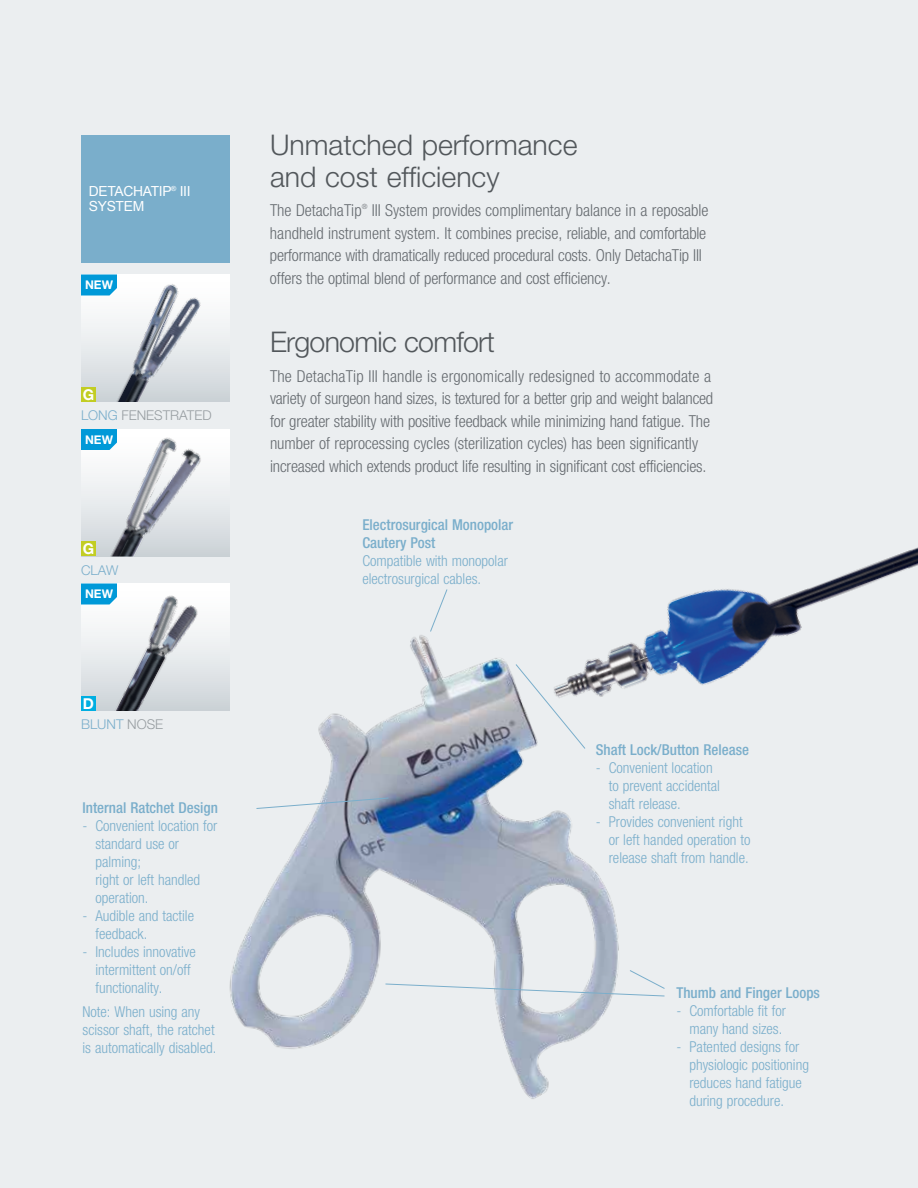
<style>
.page{position:relative;width:918px;height:1188px;background:#ebeef0}
.page>*{position:absolute;margin:0;border:0;box-sizing:border-box;transform-origin:0 0}
.t1{font:300 28.5px/31.5px "Helvetica Neue LT Std";color:#52575b}
.t2{font:300 28.5px "Helvetica Neue LT Std";letter-spacing:-.025em;color:#52575b}
.t3{font:300 condensed 16.5px/22.5px "Helvetica Neue LT Std";letter-spacing:-.01em;color:#676c71}
.t4{font:300 condensed 15px/18px "Helvetica Neue LT Std";color:#7aaecb}
.t5{font:500 condensed 15px/18px "Helvetica Neue LT Std";color:#7aaecb}
.t6{font:700 15px "Helvetica Neue LT Std";color:#fff}
.t7{font:13.8px/14.5px "Arial";letter-spacing:-.025em;color:#fff}
.t8{font:300 13.5px "Helvetica Neue LT Std";color:#979da1}
.t9{font:300 13.5px "Helvetica Neue LT Std";color:#7aaecb}
.t10{font:700 12px "Helvetica Neue LT Std";color:#fff}
.t11{font:300 condensed 7.2px "Helvetica Neue LT Std";color:#676c71}
.s1{color:#7aaecb}
.s2{color:#979da1}
</style>
<div class="page">
<img style="left:229px;top:635px;width:390px;height:464px">
<img style="left:528px;top:547px;width:390px;height:195px">
<div style="left:81px;top:135px;width:149px;height:127px;background:#7aaecb"></div>
<img style="left:82px;top:274px;width:148px;height:128px">
<img style="left:81px;top:429px;width:149px;height:127px">
<div style="left:81px;top:584px;width:149px;height:127px;background:linear-gradient(to bottom,#fff,#d0d6da)"></div>
<img style="left:87px;top:584px;width:138px;height:127px">
<svg style="left:81px;top:274px;width:36px;height:22px"></svg>
<svg style="left:81px;top:429px;width:36px;height:21px"></svg>
<svg style="left:81px;top:584px;width:36px;height:20px"></svg>
<svg style="left:430px;top:589px;width:18px;height:43px"></svg>
<svg style="left:515px;top:663px;width:71px;height:87px"></svg>
<svg style="left:256px;top:797px;width:133px;height:12px"></svg>
<svg style="left:385px;top:969px;width:280px;height:28px"></svg>
<div style="left:81px;top:387px;width:15px;height:15px;background:#c2cd23"></div>
<div style="left:81px;top:542px;width:15px;height:14px;background:#c2cd23"></div>
<div style="left:81px;top:696px;width:15px;height:15px;background:#00aee1"></div>
<p class="t7" style="left:89px;top:185px;width:103px">DETACHATIP<sup>®</sup> III<br>SYSTEM</p>
<p class="t10" style="left:85px;top:278px;width:29px">NEW</p>
<p class="t6" style="left:83px;top:385px;width:13px">G</p>
<p class="t8" style="left:81px;top:407px;width:132px"><span class="s1">LONG</span> FENESTRATED</p>
<p class="t10" style="left:85px;top:432px;width:29px">NEW</p>
<p class="t6" style="left:83px;top:540px;width:13px">G</p>
<p class="t9" style="left:81px;top:562px;width:39px">CLAW</p>
<p class="t10" style="left:85px;top:587px;width:29px">NEW</p>
<p class="t6" style="left:83px;top:694px;width:13px">D</p>
<p class="t9" style="left:81px;top:716px;width:84px">BLUNT <span class="s2">NOSE</span></p>
<p class="t5" style="left:82px;top:799px;width:137px">Internal Ratchet Design</p>
<p class="t4" style="left:95px;top:817px;width:124px;text-indent:-13px">- Convenient location for standard use or palming;<br>right or left handled operation.</p>
<p class="t4" style="left:95px;top:907px;width:100px;text-indent:-13px">- Audible and tactile feedback.</p>
<p class="t4" style="left:95px;top:943px;width:102px;text-indent:-13px">- Includes innovative intermittent on/off functionality.</p>
<p class="t4" style="left:82px;top:1003px;width:135px">Note: When using any scissor shaft, the ratchet is automatically disabled.</p>
<h1 class="t1" style="left:270px;top:129px;width:309px">Unmatched performance and cost efficiency</h1>
<p class="t3" style="left:270px;top:199px;width:93px">The DetachaTip</p>
<p class="t11" style="left:362px;top:202px;width:7px">®</p>
<p class="t3" style="left:270px;top:199px;width:440px;text-indent:102px">III System provides complimentary balance in a reposable handheld instrument system. It combines precise, reliable, and comfortable performance with dramatically reduced procedural costs. Only DetachaTip III offers the optimal blend of performance and cost efficiency.</p>
<h1 class="t2" style="left:270px;top:325px;width:226px">Ergonomic comfort</h1>
<p class="t3" style="left:270px;top:364px;width:445px">The DetachaTip III handle is ergonomically redesigned to accommodate a variety of surgeon hand sizes, is textured for a better grip and weight balanced for greater stability with positive feedback while minimizing hand fatigue. The number of reprocessing cycles (sterilization cycles) has been significantly increased which extends product life resulting in significant cost efficiencies.</p>
<p class="t5" style="left:362px;top:516px;width:152px">Electrosurgical Monopolar<br>Cautery Post</p>
<p class="t4" style="left:362px;top:552px;width:147px">Compatible with monopolar electrosurgical cables.</p>
<p class="t5" style="left:596px;top:740px;width:155px">Shaft Lock/Button Release</p>
<p class="t4" style="left:609px;top:758px;width:113px;text-indent:-13px">- Convenient location to prevent accidental shaft release.</p>
<p class="t4" style="left:609px;top:812px;width:143px;text-indent:-13px">- Provides convenient right or left handed operation to release shaft from handle.</p>
<p class="t5" style="left:676px;top:983px;width:145px">Thumb and Finger Loops</p>
<p class="t4" style="left:676px;top:1001px;width:111px;text-align:right">- Comfortable fit for many hand sizes.</p>
<p class="t4" style="left:689px;top:1037px;width:121px;text-indent:-13px">- Patented designs for physiologic positioning reduces hand fatigue during procedure.</p>
</div>
